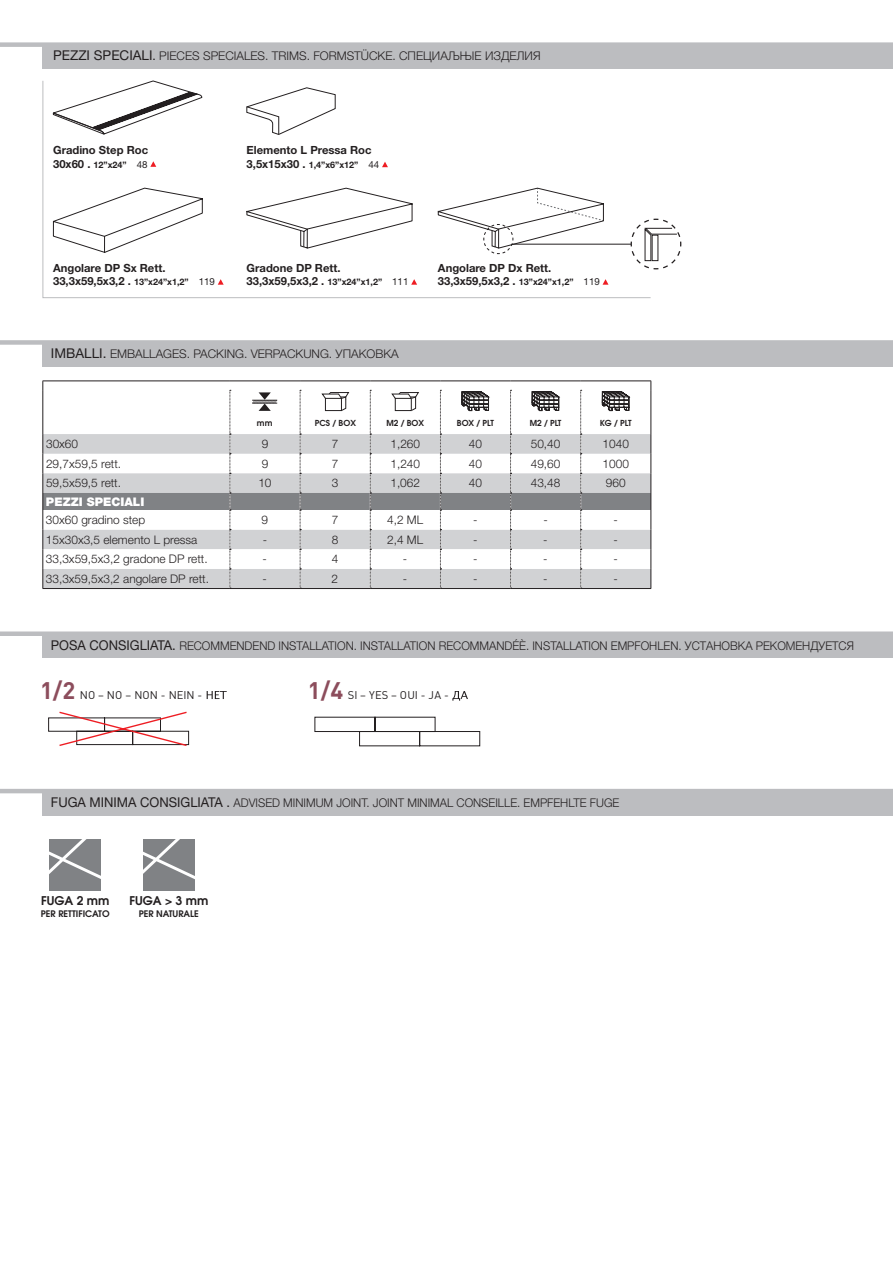
<style>
.page{position:relative;width:893px;height:1263px;background:#fff}
.page>*{position:absolute;margin:0;border:0;box-sizing:border-box;transform-origin:0 0}
.t1{font:300 12px "Helvetica Neue LT Std";color:#231f20;scale:.96 1}
.t2{font:300 12px "Helvetica Neue LT Std";color:#231f20}
.t3{font:600 12px "Avant Garde";color:#231f20}
.t4{font:300 11.85px "Helvetica Neue LT Std";color:#231f20}
.t5{font:900 11.85px "Helvetica Neue LT Std";color:#fff}
.t6{font:700 11.25px/13.5px "Helvetica Neue LT Std";color:#231f20}
.t7{font:11.1px "DIN";color:#231f20}
.t8{font:700 9px "Helvetica Neue LT Std";color:#231f20}
.t9{font:600 9px "Avant Garde";color:#231f20}
.t10{font:600 8.25px "Avant Garde";color:#231f20}
.s1{font-weight:400;font-size:13.5px}
.s2{font-weight:400}
.s3{font-family:"Helvetica Neue LTCYR"}
.s4{font-size:11.25px}
.s5{font-weight:400;font-size:9.75px}
.s6{font-size:9px}
.s7{font-weight:700;font-size:23.7px;color:#8c4d5c}
</style>
<div class="page">
<div style="left:0;top:340px;width:893px;height:5px;background:#bcbdc0"></div>
<div style="left:43px;top:342px;width:850px;height:25px;background:#bcbdc0"></div>
<svg style="left:43px;top:381px;width:609px;height:208px"></svg>
<div style="left:0;top:631px;width:893px;height:5px;background:#bcbdc0"></div>
<div style="left:43px;top:634px;width:850px;height:24px;background:#bcbdc0"></div>
<svg style="left:207px;top:691px;width:20px;height:8px"></svg>
<svg style="left:48px;top:711px;width:141px;height:35px"></svg>
<svg style="left:452px;top:691px;width:16px;height:10px"></svg>
<svg style="left:314px;top:717px;width:166px;height:29px"></svg>
<hr style="left:0;top:789px;width:893px;height:4px;background:#bcbdc0">
<div style="left:43px;top:791px;width:850px;height:24px;background:#bcbdc0"></div>
<svg style="left:50px;top:840px;width:51px;height:51px;background:#8e9092"></svg>
<svg style="left:143px;top:840px;width:51px;height:51px;background:#8e9092"></svg>
<div style="left:0;top:42px;width:893px;height:5px;background:#bcbdc0"></div>
<div style="left:43px;top:45px;width:850px;height:24px;background:#bcbdc0"></div>
<svg style="left:42px;top:80px;width:609px;height:218px"></svg>
<svg style="left:218px;top:279px;width:6px;height:6px"></svg>
<svg style="left:52px;top:188px;width:151px;height:65px"></svg>
<svg style="left:411px;top:279px;width:6px;height:6px"></svg>
<svg style="left:603px;top:279px;width:5px;height:6px"></svg>
<svg style="left:245px;top:188px;width:168px;height:60px"></svg>
<svg style="left:437px;top:188px;width:167px;height:66px"></svg>
<hr style="left:512px;top:244px;width:144px;height:1px;background:#231f20">
<svg style="left:630px;top:218px;width:52px;height:52px"></svg>
<p class="t2" style="left:53px;top:49px;width:489px"><span class="s1">PEZZI SPECIALI</span><span class="s2">.</span> PIECES SPECIALES. TRIMS. FORMSTÜCKE. <span class="s3">СПЕЦИАЉЊІЕ ИЗДЕЛИЯ</span></p>
<p class="t6" style="left:53px;top:143px;width:96px">Gradino Step Roc</p>
<p class="t8" style="left:53px;top:159px;width:96px"><span class="s4">30x60 .</span> 12”x24” <span class="s5">48</span></p>
<p class="t6" style="left:247px;top:143px;width:126px">Elemento L Pressa Roc</p>
<p class="t8" style="left:247px;top:159px;width:134px"><span class="s4">3,5x15x30 .</span> 1,4”x6”x12” <span class="s5">44</span></p>
<p class="t6" style="left:53px;top:261px;width:163px">Angolare DP Sx Rett.<br>33,3x59,5x3,2 . <span class="s6">13”x24”x1,2”</span> <span class="s5">119</span></p>
<p class="t6" style="left:247px;top:261px;width:163px">Gradone DP Rett.<br>33,3x59,5x3,2 . <span class="s6">13”x24”x1,2”</span> <span class="s5">111</span></p>
<p class="t6" style="left:438px;top:261px;width:163px">Angolare DP Dx Rett.<br>33,3x59,5x3,2 . <span class="s6">13”x24”x1,2”</span> <span class="s5">119</span></p>
<p class="t2" style="left:51px;top:347px;width:349px"><span class="s1">IMBALLI.</span> EMBALLAGES. PACKING. VERPACKUNG. <span class="s3">УПАКОВКА</span></p>
<p class="t10" style="left:257px;top:417px;width:17px">mm</p>
<p class="t10" style="left:315px;top:417px;width:43px">PCS / BOX</p>
<p class="t10" style="left:386px;top:417px;width:39px">M2 / BOX</p>
<p class="t10" style="left:457px;top:417px;width:39px">BOX / PLT</p>
<p class="t10" style="left:530px;top:417px;width:33px">M2 / PLT</p>
<p class="t10" style="left:600px;top:417px;width:33px">KG / PLT</p>
<p class="t4" style="left:46px;top:437px;width:34px">30x60</p>
<p class="t4" style="left:262px;top:437px;width:8px">9</p>
<p class="t4" style="left:332px;top:437px;width:8px">7</p>
<p class="t4" style="left:390px;top:437px;width:31px">1,260</p>
<p class="t4" style="left:469px;top:437px;width:15px">40</p>
<p class="t4" style="left:531px;top:437px;width:31px">50,40</p>
<p class="t4" style="left:603px;top:437px;width:28px">1040</p>
<p class="t4" style="left:46px;top:456px;width:77px">29,7x59,5 rett.</p>
<p class="t4" style="left:262px;top:456px;width:8px">9</p>
<p class="t4" style="left:332px;top:456px;width:8px">7</p>
<p class="t4" style="left:390px;top:456px;width:31px">1,240</p>
<p class="t4" style="left:469px;top:456px;width:15px">40</p>
<p class="t4" style="left:531px;top:456px;width:31px">49,60</p>
<p class="t4" style="left:603px;top:456px;width:28px">1000</p>
<p class="t4" style="left:46px;top:476px;width:77px">59,5x59,5 rett.</p>
<p class="t4" style="left:258px;top:476px;width:15px">10</p>
<p class="t4" style="left:332px;top:476px;width:8px">3</p>
<p class="t4" style="left:390px;top:476px;width:31px">1,062</p>
<p class="t4" style="left:469px;top:476px;width:15px">40</p>
<p class="t4" style="left:531px;top:476px;width:31px">43,48</p>
<p class="t4" style="left:606px;top:476px;width:21px">960</p>
<p class="t5" style="left:46px;top:494px;width:100px">PEZZI SPECIALI</p>
<p class="t4" style="left:46px;top:513px;width:101px">30x60 gradino step</p>
<p class="t4" style="left:262px;top:513px;width:8px">9</p>
<p class="t4" style="left:332px;top:513px;width:8px">7</p>
<p class="t4" style="left:387px;top:513px;width:38px">4,2 ML</p>
<p class="t4" style="left:473px;top:513px;width:6px">-</p>
<p class="t4" style="left:543px;top:513px;width:6px">-</p>
<p class="t4" style="left:613px;top:513px;width:6px">-</p>
<p class="t4" style="left:46px;top:532px;width:153px">15x30x3,5 elemento L pressa</p>
<p class="t4" style="left:263px;top:532px;width:6px">-</p>
<p class="t4" style="left:332px;top:532px;width:8px">8</p>
<p class="t4" style="left:387px;top:532px;width:38px">2,4 ML</p>
<p class="t4" style="left:473px;top:532px;width:6px">-</p>
<p class="t4" style="left:543px;top:532px;width:6px">-</p>
<p class="t4" style="left:613px;top:532px;width:6px">-</p>
<p class="t4" style="left:46px;top:552px;width:163px">33,3x59,5x3,2 gradone DP rett.</p>
<p class="t4" style="left:263px;top:552px;width:6px">-</p>
<p class="t4" style="left:332px;top:552px;width:8px">4</p>
<p class="t4" style="left:403px;top:552px;width:6px">-</p>
<p class="t4" style="left:473px;top:552px;width:6px">-</p>
<p class="t4" style="left:543px;top:552px;width:6px">-</p>
<p class="t4" style="left:613px;top:552px;width:6px">-</p>
<p class="t4" style="left:46px;top:571px;width:165px">33,3x59,5x3,2 angolare DP rett.</p>
<p class="t4" style="left:263px;top:571px;width:6px">-</p>
<p class="t4" style="left:332px;top:571px;width:8px">2</p>
<p class="t4" style="left:403px;top:571px;width:6px">-</p>
<p class="t4" style="left:473px;top:571px;width:6px">-</p>
<p class="t4" style="left:543px;top:571px;width:6px">-</p>
<p class="t4" style="left:613px;top:571px;width:6px">-</p>
<p class="t1" style="left:51px;top:638px;width:838px"><span class="s1">POSA CONSIGLIATA.</span> RECOMMENDEND INSTALLATION. INSTALLATION RECOMMANDÉÈ. INSTALLATION EMPFOHLEN. <span class="s3">УСТАНОВКА РЕКОМЕНДУЕТСЯ</span></p>
<p class="t7" style="left:40px;top:688px;width:164px"><span class="s7">1/2</span> NO – NO – NON - NEIN -</p>
<p class="t7" style="left:308px;top:688px;width:142px"><span class="s7">1/4</span> SI – YES – OUI - JA -</p>
<p class="t1" style="left:51px;top:795px;width:594px"><span class="s1">FUGA MINIMA CONSIGLIATA .</span> ADVISED MINIMUM JOINT. JOINT MINIMAL CONSEILLE. EMPFEHLTE FUGE</p>
<p class="t3" style="left:41px;top:892px;width:70px">FUGA 2 mm</p>
<p class="t9" style="left:41px;top:907px;width:70px">PER RETTIFICATO</p>
<p class="t3" style="left:129px;top:892px;width:80px">FUGA &gt; 3 mm</p>
<p class="t9" style="left:139px;top:907px;width:62px">PER NATURALE</p>
</div>
